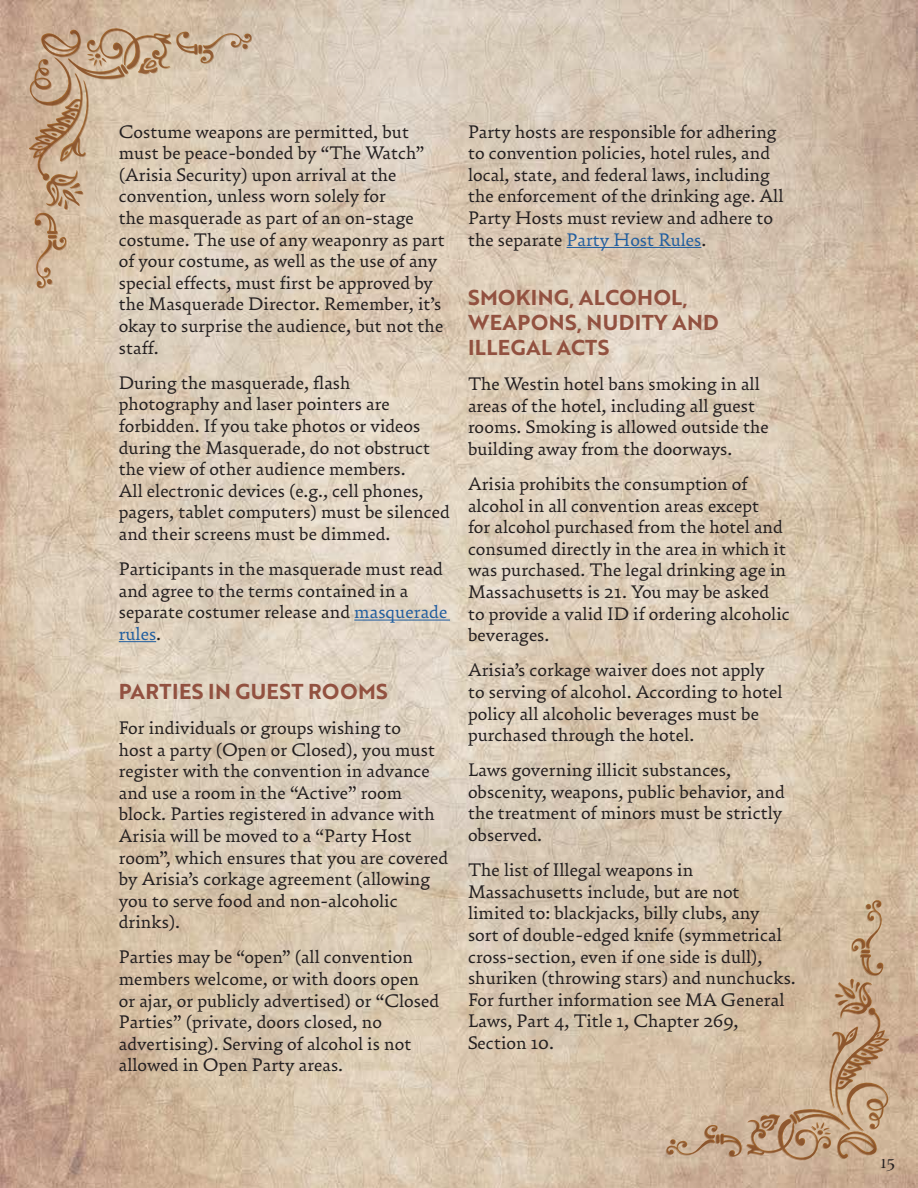
<style>
.page{position:relative;width:918px;height:1188px;background:#fff}
.page>*{position:absolute;margin:0;border:0;box-sizing:border-box;transform-origin:0 0}
.t1{font:21px/25.2px "Brother 1816 Bold";letter-spacing:.02em;color:#925140}
.t2{font:18px/21.6px "Oculi Text";color:#231f20}
.t3{font:18px "Scrivano";color:#231f20}
.s1{color:#215e9f}
</style>
<div class="page">
<img style="left:0;top:0;width:918px;height:1188px">
<svg style="left:666px;top:900px;width:225px;height:265px;background:#ceb399"></svg>
<svg style="left:666px;top:901px;width:222px;height:260px;background:#ccb296"></svg>
<svg style="left:27px;top:23px;width:225px;height:265px;background:#ceb49b"></svg>
<svg style="left:30px;top:29px;width:222px;height:260px;background:#d3bda5"></svg>
<hr style="left:354px;top:620px;width:96px;height:1px;background:#215e9f">
<hr style="left:119px;top:641px;width:37px;height:1px;background:#215e9f">
<hr style="left:567px;top:247px;width:134px;height:1px;background:#215e9f">
<p class="t2" style="left:119px;top:119px;width:327px">Costume weapons are permitted, but must be peace-bonded by “The Watch” (Arisia Security) upon arrival at the convention, unless worn solely for<br>the masquerade as part of an on-stage costume. The use of any weaponry as part of your costume, as well as the use of any special effects, must first be approved by the Masquerade Director. Remember, it’s okay to surprise the audience, but not the staff.</p>
<p class="t2" style="left:119px;top:371px;width:333px">During the masquerade, flash photography and laser pointers are forbidden. If you take photos or videos during the Masquerade, do not obstruct the view of other audience members.<br>All electronic devices (e.g., cell phones, pagers, tablet computers) must be silenced and their screens must be dimmed.</p>
<p class="t2" style="left:119px;top:557px;width:330px">Participants in the masquerade must read and agree to the terms contained in a separate costumer release and <span class="s1">masquerade rules</span>.</p>
<p class="t1" style="left:119px;top:678px;width:271px">PARTIES IN GUEST ROOMS</p>
<p class="t2" style="left:119px;top:716px;width:331px">For individuals or groups wishing to<br>host a party (Open or Closed), you must register with the convention in advance and use a room in the “Active” room block. Parties registered in advance with Arisia will be moved to a “Party Host room”, which ensures that you are covered by Arisia’s corkage agreement (allowing you to serve food and non-alcoholic drinks).</p>
<p class="t2" style="left:119px;top:945px;width:322px">Parties may be “open” (all convention members welcome, or with doors open or ajar, or publicly advertised) or “Closed Parties” (private, doors closed, no advertising). Serving of alcohol is not allowed in Open Party areas.</p>
<p class="t2" style="left:468px;top:119px;width:317px">Party hosts are responsible for adhering to convention policies, hotel rules, and local, state, and federal laws, including the enforcement of the drinking age. All Party Hosts must review and adhere to the separate <span class="s1">Party Host Rules</span>.</p>
<p class="t1" style="left:468px;top:284px;width:252px">SMOKING, ALCOHOL,<br>WEAPONS, NUDITY AND<br>ILLEGAL ACTS</p>
<p class="t2" style="left:468px;top:372px;width:302px">The Westin hotel bans smoking in all areas of the hotel, including all guest rooms. Smoking is allowed outside the building away from the doorways.</p>
<p class="t2" style="left:468px;top:472px;width:323px">Arisia prohibits the consumption of alcohol in all convention areas except<br>for alcohol purchased from the hotel and consumed directly in the area in which it was purchased. The legal drinking age in Massachusetts is 21. You may be asked to provide a valid ID if ordering alcoholic beverages.</p>
<p class="t2" style="left:468px;top:658px;width:316px">Arisia’s corkage waiver does not apply to serving of alcohol. According to hotel policy all alcoholic beverages must be purchased through the hotel.</p>
<p class="t2" style="left:468px;top:758px;width:319px">Laws governing illicit substances, obscenity, weapons, public behavior, and the treatment of minors must be strictly observed.</p>
<p class="t2" style="left:468px;top:858px;width:329px">The list of Illegal weapons in Massachusetts include, but are not limited to: blackjacks, billy clubs, any<br>sort of double-edged knife (symmetrical cross-section, even if one side is dull), shuriken (throwing stars) and nunchucks.<br>For further information see MA General Laws, Part 4, Title 1, Chapter 269, Section 10.</p>
<p class="t3" style="left:881px;top:1152px;width:16px">15</p>
</div>
